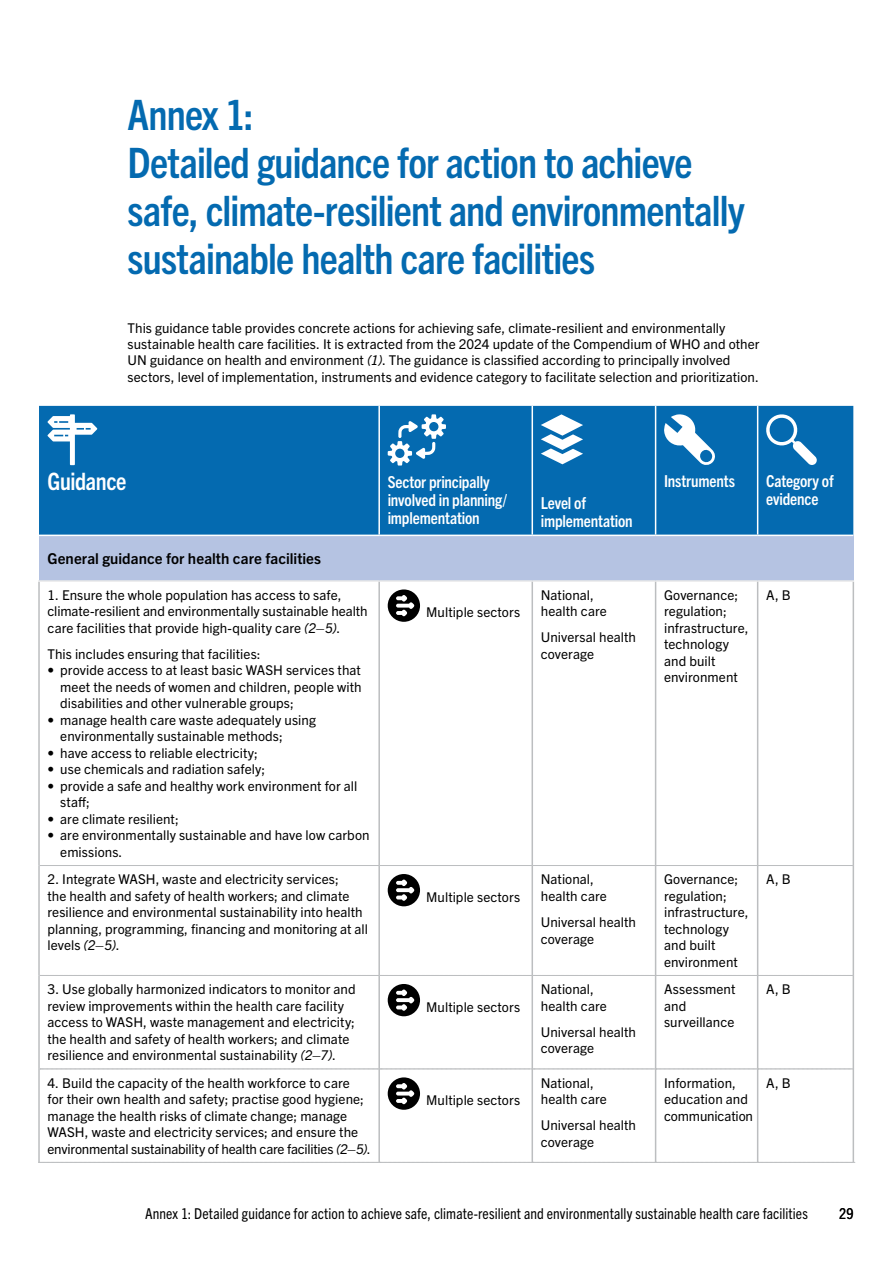
<style>
.page{position:relative;width:893px;height:1263px;background:#fff}
.page>*{position:absolute;margin:0;border:0;box-sizing:border-box;transform-origin:0 0}
.t1{font:700 condensed 42px/48px "Trade Gothic Next LT Pro";letter-spacing:-.02em;color:#046ab0}
.t2{font:700 condensed 24px "Trade Gothic Next LT Pro";letter-spacing:-.015em;color:#fff}
.t3{font:700 condensed 16.5px/18px "Trade Gothic Next LT Pro";letter-spacing:-.01em;color:#fff}
.t4{font:condensed 15px "Trade Gothic Next LT Pro";letter-spacing:.01em;color:#000}
.t5{font:700 15px "Trade Gothic Next LT Pro";letter-spacing:.005em;color:#000}
.t6{font:13.5px/16.5px "Trade Gothic Next LT Pro";letter-spacing:.005em;color:#000}
.s1{font-style:italic}
</style>
<div class="page">
<div style="left:39px;top:406px;width:814px;height:129px;background:#046ab0"></div>
<div style="left:39px;top:535px;width:814px;height:46px;background:#b5c3e2"></div>
<hr style="left:38px;top:582px;width:2px;height:283px;background:#bcbec0">
<hr style="left:853px;top:582px;width:1px;height:283px;background:#bcbec0">
<hr style="left:38px;top:865px;width:2px;height:110px;background:#bcbec0">
<hr style="left:853px;top:865px;width:1px;height:110px;background:#bcbec0">
<hr style="left:38px;top:975px;width:2px;height:94px;background:#bcbec0">
<hr style="left:853px;top:975px;width:1px;height:94px;background:#bcbec0">
<hr style="left:38px;top:1069px;width:2px;height:93px;background:#bcbec0">
<hr style="left:853px;top:1069px;width:1px;height:93px;background:#bcbec0">
<hr style="left:38px;top:580px;width:341px;height:2px;background:#e6e7e8">
<hr style="left:379px;top:580px;width:153px;height:2px;background:#e6e7e8">
<hr style="left:532px;top:580px;width:124px;height:2px;background:#e6e7e8">
<hr style="left:656px;top:580px;width:102px;height:2px;background:#e6e7e8">
<hr style="left:758px;top:580px;width:96px;height:2px;background:#e6e7e8">
<hr style="left:378px;top:406px;width:2px;height:129px;background:#fff">
<hr style="left:531px;top:406px;width:2px;height:129px;background:#fff">
<hr style="left:655px;top:406px;width:1px;height:129px;background:#fff">
<hr style="left:757px;top:406px;width:1px;height:129px;background:#fff">
<hr style="left:655px;top:582px;width:1px;height:283px;background:#bcbec0">
<hr style="left:757px;top:582px;width:1px;height:283px;background:#bcbec0">
<hr style="left:655px;top:866px;width:1px;height:109px;background:#bcbec0">
<svg style="left:40px;top:865px;width:813px;height:1px"></svg>
<hr style="left:757px;top:866px;width:1px;height:109px;background:#bcbec0">
<hr style="left:655px;top:976px;width:1px;height:93px;background:#bcbec0">
<svg style="left:40px;top:975px;width:813px;height:1px"></svg>
<hr style="left:757px;top:976px;width:1px;height:93px;background:#bcbec0">
<hr style="left:655px;top:1069px;width:1px;height:93px;background:#bcbec0">
<svg style="left:40px;top:1069px;width:813px;height:1px"></svg>
<hr style="left:757px;top:1069px;width:1px;height:93px;background:#bcbec0">
<svg style="left:38px;top:1162px;width:817px;height:1px"></svg>
<hr style="left:39px;top:535px;width:340px;height:1px;background:#fff">
<hr style="left:379px;top:535px;width:153px;height:1px;background:#fff">
<hr style="left:532px;top:535px;width:124px;height:1px;background:#fff">
<hr style="left:656px;top:535px;width:102px;height:1px;background:#fff">
<hr style="left:758px;top:535px;width:95px;height:1px;background:#fff">
<hr style="left:378px;top:582px;width:2px;height:283px;background:#bcbec0">
<hr style="left:531px;top:582px;width:2px;height:283px;background:#bcbec0">
<hr style="left:378px;top:865px;width:2px;height:110px;background:#bcbec0">
<hr style="left:531px;top:865px;width:2px;height:110px;background:#bcbec0">
<hr style="left:378px;top:975px;width:2px;height:94px;background:#bcbec0">
<hr style="left:531px;top:975px;width:2px;height:94px;background:#bcbec0">
<hr style="left:378px;top:1069px;width:2px;height:93px;background:#bcbec0">
<hr style="left:531px;top:1069px;width:2px;height:93px;background:#bcbec0">
<svg style="left:47px;top:414px;width:50px;height:51px"></svg>
<svg style="left:388px;top:414px;width:58px;height:51px"></svg>
<svg style="left:541px;top:414px;width:42px;height:50px"></svg>
<svg style="left:664px;top:414px;width:51px;height:52px"></svg>
<svg style="left:765px;top:413px;width:52px;height:52px"></svg>
<div style="left:388px;top:589px;width:32px;height:33px;background:#000;border-radius:50%"></div>
<svg style="left:396px;top:595px;width:18px;height:21px"></svg>
<div style="left:388px;top:874px;width:32px;height:32px;background:#000;border-radius:50%"></div>
<svg style="left:396px;top:879px;width:18px;height:22px"></svg>
<div style="left:388px;top:984px;width:32px;height:32px;background:#000;border-radius:50%"></div>
<svg style="left:396px;top:989px;width:18px;height:22px"></svg>
<div style="left:388px;top:1077px;width:32px;height:33px;background:#000;border-radius:50%"></div>
<svg style="left:396px;top:1083px;width:18px;height:21px"></svg>
<h1 class="t1" style="left:128px;top:88px;width:619px">Annex 1:<br>Detailed guidance for action to achieve safe, climate-resilient and environmentally sustainable health care facilities</h1>
<p class="t6" style="left:128px;top:319px;width:633px">This guidance table provides concrete actions for achieving safe, climate-resilient and environmentally sustainable health care facilities. It is extracted from the 2024 update of the Compendium of WHO and other UN guidance on health and environment <span class="s1">(1)</span>. The guidance is classified according to principally involved sectors, level of implementation, instruments and evidence category to facilitate selection and prioritization.</p>
<h2 class="t2" style="left:48px;top:465px;width:81px">Guidance</h2>
<p class="t3" style="left:388px;top:472px;width:121px">Sector principally involved in planning/ implementation</p>
<p class="t5" style="left:48px;top:548px;width:275px">General guidance for health care facilities</p>
<p class="t6" style="left:48px;top:586px;width:322px">1. Ensure the whole population has access to safe, climate-resilient and environmentally sustainable health care facilities that provide high-quality care <span class="s1">(2–5)</span>.</p>
<p class="t6" style="left:48px;top:645px;width:215px">This includes ensuring that facilities:</p>
<p class="t6" style="left:60px;top:661px;width:303px;text-align:justify;text-indent:-13px">• provide access to at least basic WASH services that meet the needs of women and children, people with disabilities and other vulnerable groups;</p>
<p class="t6" style="left:60px;top:711px;width:257px;text-indent:-13px">• manage health care waste adequately using environmentally sustainable methods;</p>
<p class="t6" style="left:48px;top:744px;width:212px">• have access to reliable electricity;</p>
<p class="t6" style="left:48px;top:760px;width:219px">• use chemicals and radiation safely;</p>
<p class="t6" style="left:60px;top:777px;width:298px;text-indent:-13px">• provide a safe and healthy work environment for all staff;</p>
<p class="t6" style="left:48px;top:810px;width:133px">• are climate resilient;</p>
<p class="t6" style="left:60px;top:826px;width:311px;text-indent:-13px">• are environmentally sustainable and have low carbon emissions.</p>
<p class="t6" style="left:48px;top:870px;width:322px">2. Integrate WASH, waste and electricity services;<br>the health and safety of health workers; and climate resilience and environmental sustainability into health planning, programming, financing and monitoring at all levels <span class="s1">(2–5)</span>.</p>
<p class="t6" style="left:48px;top:980px;width:310px">3. Use globally harmonized indicators to monitor and review improvements within the health care facility access to WASH, waste management and electricity; the health and safety of health workers; and climate resilience and environmental sustainability <span class="s1">(2–7)</span>.</p>
<p class="t6" style="left:48px;top:1074px;width:325px">4. Build the capacity of the health workforce to care<br>for their own health and safety; practise good hygiene; manage the health risks of climate change; manage WASH, waste and electricity services; and ensure the environmental sustainability of health care facilities <span class="s1">(2–5)</span>.</p>
<p class="t6" style="left:426px;top:603px;width:95px">Multiple sectors</p>
<p class="t6" style="left:426px;top:888px;width:95px">Multiple sectors</p>
<p class="t6" style="left:426px;top:998px;width:95px">Multiple sectors</p>
<p class="t6" style="left:426px;top:1091px;width:95px">Multiple sectors</p>
<p class="t3" style="left:541px;top:493px;width:93px">Level of implementation</p>
<p class="t6" style="left:541px;top:586px;width:67px">National, health care</p>
<p class="t6" style="left:541px;top:628px;width:97px">Universal health coverage</p>
<p class="t6" style="left:541px;top:870px;width:67px">National, health care</p>
<p class="t6" style="left:541px;top:913px;width:97px">Universal health coverage</p>
<p class="t6" style="left:541px;top:980px;width:67px">National, health care</p>
<p class="t6" style="left:541px;top:1023px;width:97px">Universal health coverage</p>
<p class="t6" style="left:541px;top:1074px;width:67px">National, health care</p>
<p class="t6" style="left:541px;top:1116px;width:97px">Universal health coverage</p>
<p class="t3" style="left:664px;top:471px;width:72px">Instruments</p>
<p class="t3" style="left:766px;top:471px;width:69px">Category of evidence</p>
<p class="t6" style="left:664px;top:586px;width:86px">Governance; regulation; infrastructure, technology and built environment</p>
<p class="t6" style="left:766px;top:586px;width:26px">A, B</p>
<p class="t6" style="left:664px;top:870px;width:86px">Governance; regulation; infrastructure, technology and built environment</p>
<p class="t6" style="left:766px;top:870px;width:26px">A, B</p>
<p class="t6" style="left:664px;top:980px;width:73px">Assessment and surveillance</p>
<p class="t6" style="left:766px;top:980px;width:26px">A, B</p>
<p class="t6" style="left:664px;top:1074px;width:90px">Information, education and communication</p>
<p class="t6" style="left:766px;top:1074px;width:26px">A, B</p>
<p class="t4" style="left:145px;top:1203px;width:664px">Annex 1: Detailed guidance for action to achieve safe, climate-resilient and environmentally sustainable health care facilities</p>
<p class="t4" style="left:839px;top:1203px;width:16px">29</p>
</div>
